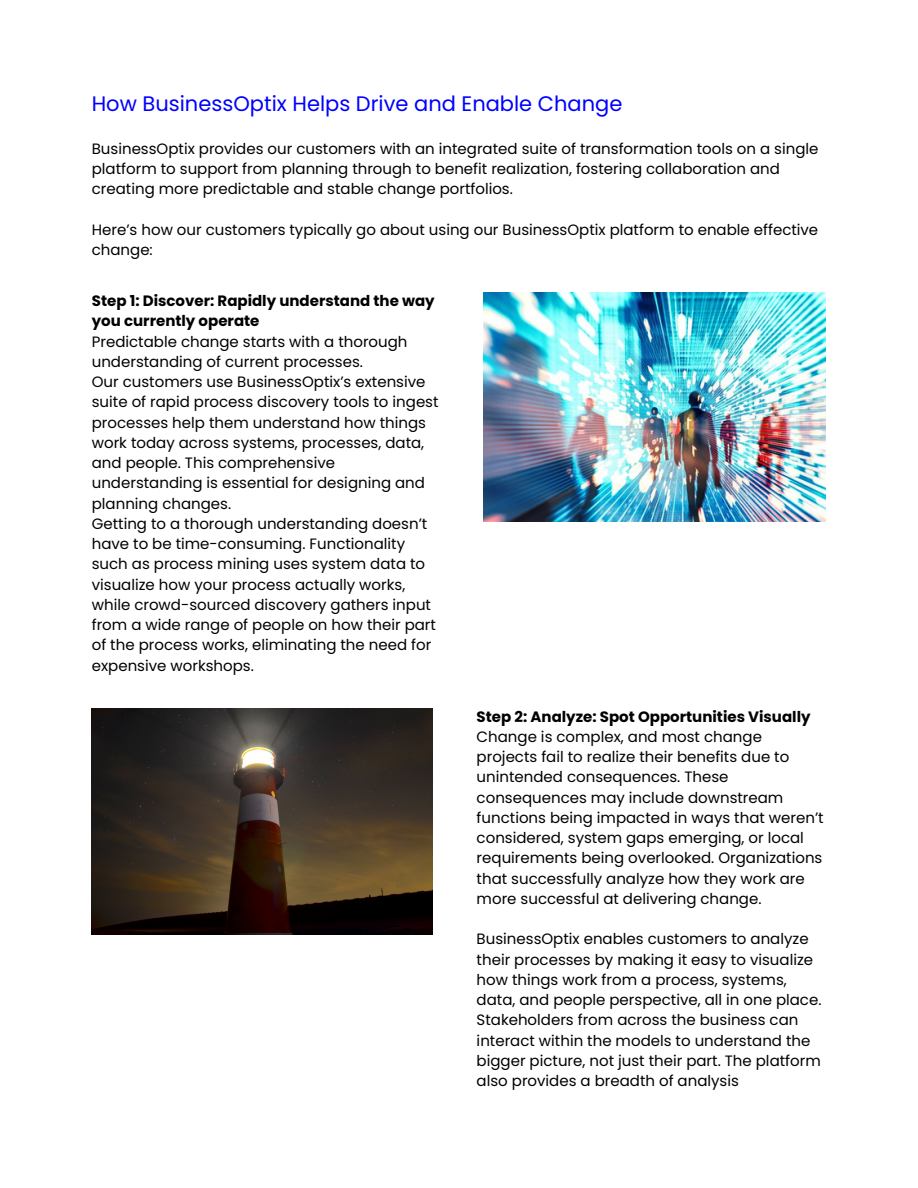
<style>
.page{position:relative;width:918px;height:1188px;background:#fff}
.page>*{position:absolute;margin:0;border:0;box-sizing:border-box;transform-origin:0 0}
.t1{font:21px "Poppins";color:#00f}
.t2{font:15px/20.2px "Poppins";color:#000}
.t3{font:700 15px/20.2px "Poppins";color:#000}
</style>
<div class="page">
<img style="left:92px;top:708px;width:341px;height:227px">
<img style="left:484px;top:293px;width:342px;height:228px">
<p class="t1" style="left:92px;top:89px;width:532px">How BusinessOptix Helps Drive and Enable Change</p>
<p class="t2" style="left:92px;top:138px;width:728px">BusinessOptix provides our customers with an integrated suite of transformation tools on a single platform to support from planning through to benefit realization, fostering collaboration and creating more predictable and stable change portfolios.</p>
<p class="t2" style="left:92px;top:219px;width:728px">Here’s how our customers typically go about using our BusinessOptix platform to enable effective change:</p>
<p class="t3" style="left:92px;top:291px;width:344px">Step 1: Discover: Rapidly understand the way you currently operate</p>
<p class="t2" style="left:92px;top:331px;width:317px">Predictable change starts with a thorough understanding of current processes.</p>
<p class="t2" style="left:92px;top:372px;width:348px">Our customers use BusinessOptix’s extensive suite of rapid process discovery tools to ingest processes help them understand how things work today across systems, processes, data, and people. This comprehensive understanding is essential for designing and planning changes.</p>
<p class="t2" style="left:92px;top:513px;width:346px">Getting to a thorough understanding doesn’t have to be time-consuming. Functionality such as process mining uses system data to visualize how your process actually works, while crowd-sourced discovery gathers input from a wide range of people on how their part of the process works, eliminating the need for expensive workshops.</p>
<p class="t3" style="left:477px;top:706px;width:335px">Step 2: Analyze: Spot Opportunities Visually</p>
<p class="t2" style="left:477px;top:726px;width:349px">Change is complex, and most change projects fail to realize their benefits due to unintended consequences. These consequences may include downstream functions being impacted in ways that weren’t considered, system gaps emerging, or local requirements being overlooked. Organizations that successfully analyze how they work are more successful at delivering change.</p>
<p class="t2" style="left:477px;top:929px;width:346px">BusinessOptix enables customers to analyze their processes by making it easy to visualize how things work from a process, systems, data, and people perspective, all in one place.<br>Stakeholders from across the business can interact within the models to understand the bigger picture, not just their part. The platform also provides a breadth of analysis</p>
</div>
